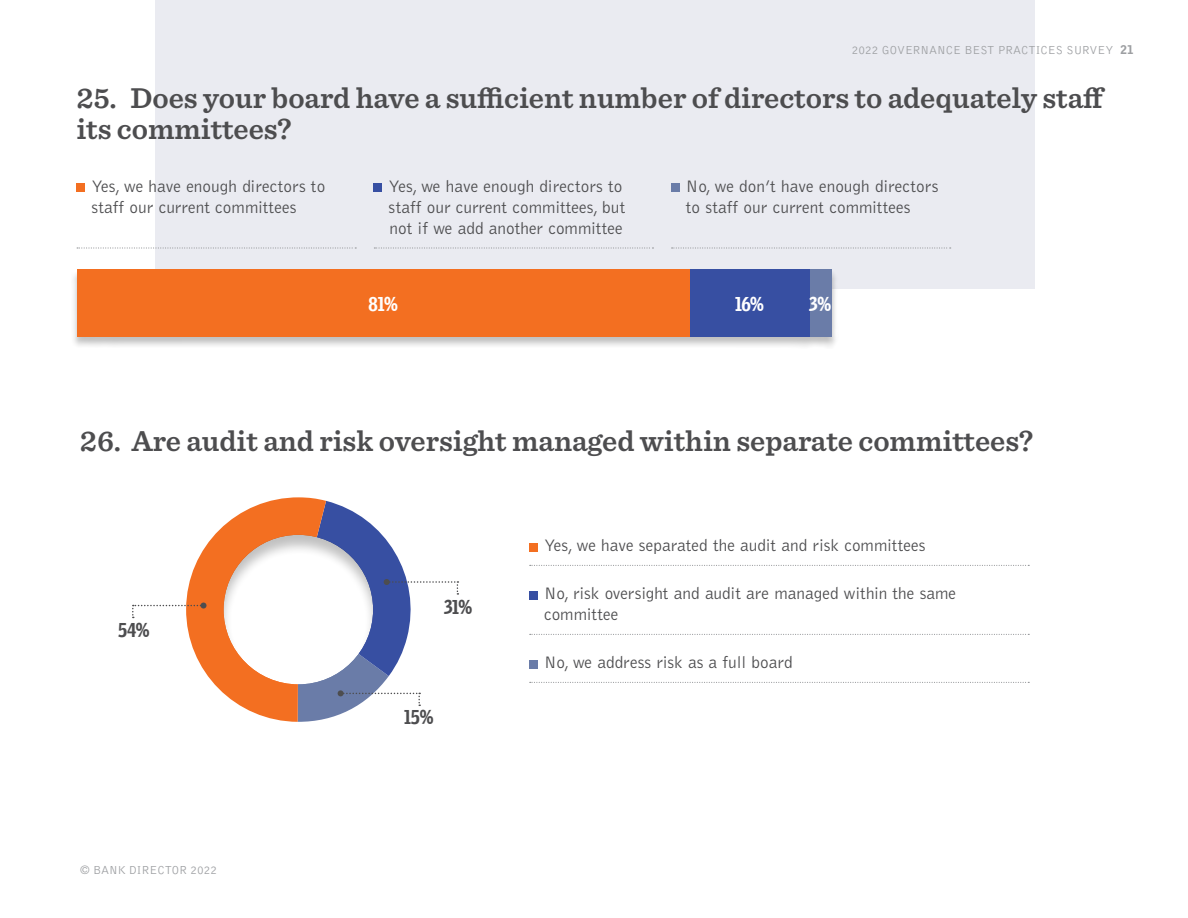
<style>
.page{position:relative;width:1188px;height:918px;background:#fff}
.page>*{position:absolute;margin:0;border:0;box-sizing:border-box;transform-origin:0 0}
.t1{font:600 30px/31.5px "Sentinel";color:#4d4d4f}
.t2{font:900 19.5px "Griffith Gothic Cond";color:#4d4d4f}
.t3{font:900 19.5px "Griffith Gothic Cond";color:#fff}
.t4{font:300 17.25px/21px "Bell Gothic Std";color:#4d4d4f}
.t5{font:300 12px "Bell Gothic Std";color:#9d9fa2}
.s1{font-weight:900}
</style>
<div class="page">
<div style="left:155px;top:0;width:880px;height:288px;background:#eaebf1"></div>
<div style="left:71px;top:269px;width:767px;height:80px;background:#000;opacity:.25"></div>
<div style="left:810px;top:270px;width:22px;height:67px;background:#6a7ca8"></div>
<div style="left:689px;top:270px;width:121px;height:67px;background:#374fa2"></div>
<div style="left:77px;top:270px;width:613px;height:67px;background:#f36f21"></div>
<svg style="left:77px;top:247px;width:279px;height:2px"></svg>
<div style="left:77px;top:184px;width:8px;height:8px;background:#f36f21"></div>
<svg style="left:374px;top:247px;width:279px;height:2px"></svg>
<div style="left:374px;top:184px;width:8px;height:8px;background:#374fa2"></div>
<svg style="left:672px;top:247px;width:279px;height:2px"></svg>
<div style="left:671px;top:184px;width:8px;height:8px;background:#6a7ca8"></div>
<svg style="left:530px;top:565px;width:499px;height:1px"></svg>
<svg style="left:530px;top:634px;width:499px;height:1px"></svg>
<svg style="left:530px;top:682px;width:499px;height:1px"></svg>
<div style="left:529px;top:543px;width:8px;height:8px;background:#f36f21"></div>
<div style="left:529px;top:591px;width:8px;height:8px;background:#374fa2"></div>
<div style="left:529px;top:660px;width:8px;height:8px;background:#6a7ca8"></div>
<svg style="left:132px;top:497px;width:326px;height:225px"></svg>
<div style="left:209px;top:525px;width:177px;height:162px;background:#000;opacity:.25"></div>
<p class="t5" style="left:852px;top:44px;width:284px">2022 GOVERNANCE BEST PRACTICES SURVEY <span class="s1">21</span></p>
<h1 class="t1" style="left:76px;top:81px;width:1030px">25. Does your board have a sufficient number of directors to adequately staff its committees?</h1>
<p class="t4" style="left:91px;top:176px;width:235px">Yes, we have enough directors to staff our current committees</p>
<p class="t4" style="left:389px;top:176px;width:238px">Yes, we have enough directors to staff our current committees, but not if we add another committee</p>
<p class="t4" style="left:686px;top:176px;width:254px">No, we don’t have enough directors to staff our current committees</p>
<p class="t3" style="left:368px;top:293px;width:31px">81%</p>
<p class="t3" style="left:735px;top:293px;width:30px">16%</p>
<p class="t3" style="left:809px;top:293px;width:23px">3%</p>
<h1 class="t1" style="left:80px;top:424px;width:955px">26. Are audit and risk oversight managed within separate committees?</h1>
<p class="t2" style="left:118px;top:619px;width:33px">54%</p>
<p class="t5" style="left:80px;top:863px;width:139px">© BANK DIRECTOR 2022</p>
<p class="t2" style="left:444px;top:596px;width:30px">31%</p>
<p class="t2" style="left:404px;top:706px;width:31px">15%</p>
<p class="t4" style="left:544px;top:536px;width:383px">Yes, we have separated the audit and risk committees</p>
<p class="t4" style="left:544px;top:584px;width:414px">No, risk oversight and audit are managed within the same committee</p>
<p class="t4" style="left:544px;top:653px;width:250px">No, we address risk as a full board</p>
</div>
